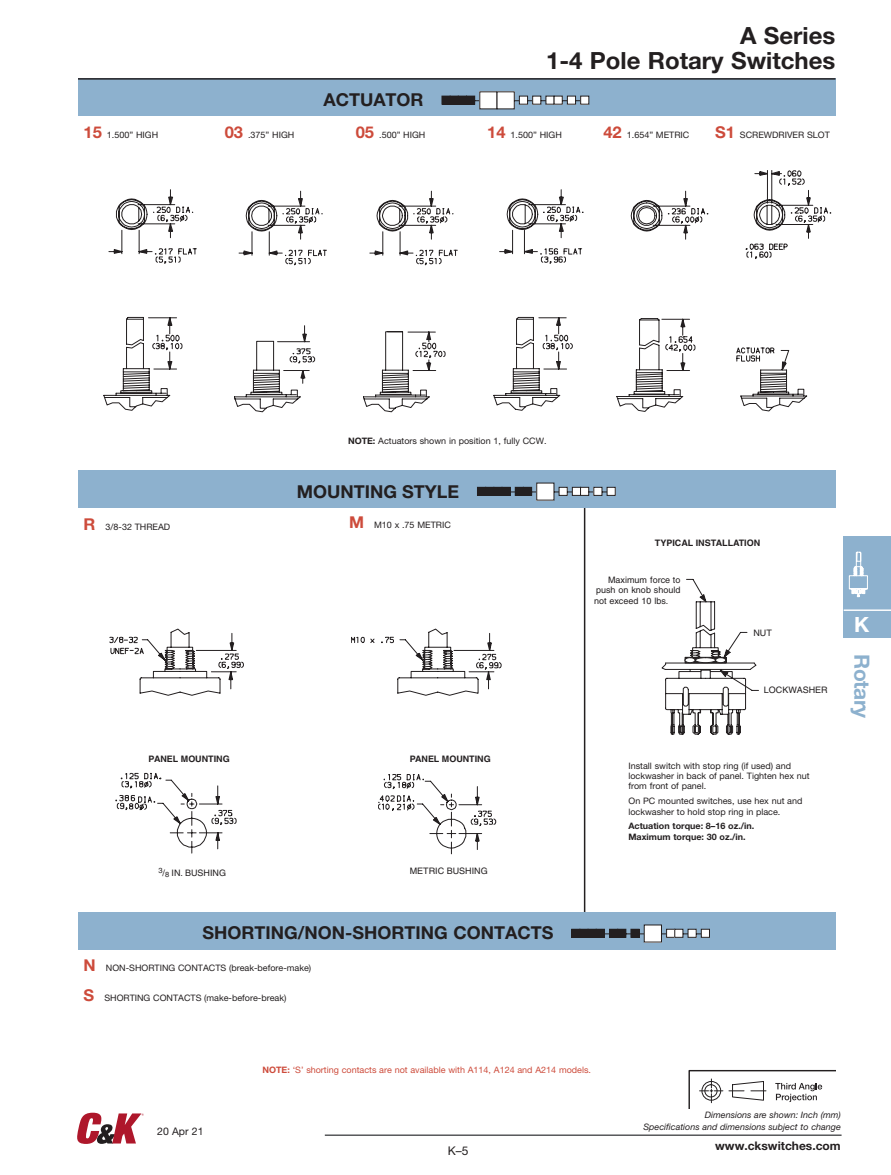
<style>
.page{position:relative;width:891px;height:1175px;background:#fff}
.page>*{position:absolute;margin:0;border:0;box-sizing:border-box;transform-origin:0 0}
.Page_head_right{font:700 23.7px "Helvetica Neue LT Std";color:#231f20}
.t1{font:700 21px "Helvetica Neue";letter-spacing:-.025em;color:#8db1ce}
.t2{font:700 21px "Helvetica Neue";color:#fff}
.Category_head_-_blk{font:700 17.85px "Helvetica Neue LT Std";color:#231f20}
.t3{font:12px "Helvetica Neue LT Std";color:#231f20}
.footer-url{font:700 11.85px "Helvetica Neue LT Std";color:#231f20}
.t4{font:10.5px "Helvetica Neue LT Std";color:#231f20}
.Footnote_-_blk{font:8.85px "Helvetica Neue LT Std";color:#231f20}
.Main_head{font:8.85px "Helvetica Neue LT Std";color:#231f20}
.t5{font:8.85px/10.6px "Helvetica";color:#231f20;text-align:justify}
.footer-dim{font:italic 8.85px/11.9px "Helvetica Neue LT Std";color:#231f20;text-align:right}
.Footnote_-_red{font:8.85px "Helvetica Neue LT Std";color:#cd4b3b}
.Footnote_-_blk-2{font:700 8.85px "Helvetica Neue LT Std";color:#231f20}
.t6{font:700 8.85px "Helvetica";letter-spacing:-.005em;color:#231f20}
.s1{font-weight:700;font-size:16.35px;color:#cd4b3b}
.s2{font-weight:700}
</style>
<div class="page">
<hr style="left:325px;top:1134px;width:517px;height:1px;background:#57585a">
<svg style="left:77px;top:1112px;width:67px;height:31px"></svg>
<div style="left:844px;top:536px;width:47px;height:102px;background:#8db1ce"></div>
<hr style="left:844px;top:609px;width:47px;height:2px;background:#fff">
<svg style="left:848px;top:551px;width:20px;height:46px"></svg>
<svg style="left:688px;top:1070px;width:148px;height:38px"></svg>
<hr style="left:584px;top:502px;width:1px;height:416px;background:#231f20">
<div style="left:78px;top:79px;width:758px;height:37px;background:#8db1ce"></div>
<div style="left:442px;top:96px;width:8px;height:8px;background:#231f20"></div>
<div style="left:450px;top:96px;width:8px;height:8px;background:#231f20"></div>
<div style="left:458px;top:96px;width:9px;height:8px;background:#231f20"></div>
<svg style="left:466px;top:95px;width:13px;height:10px"></svg>
<div style="left:480px;top:92px;width:17px;height:17px;background:#fff"></div>
<svg style="left:496px;top:91px;width:51px;height:18px"></svg>
<div style="left:546px;top:96px;width:8px;height:8px;background:#fff"></div>
<svg style="left:553px;top:95px;width:28px;height:10px"></svg>
<div style="left:581px;top:96px;width:8px;height:8px;background:#fff"></div>
<div style="left:580px;top:96px;width:9px;height:8px;border:1px solid #231f20"></div>
<div style="left:78px;top:470px;width:758px;height:37px;background:#8db1ce"></div>
<div style="left:477px;top:487px;width:9px;height:8px;background:#231f20"></div>
<div style="left:477px;top:487px;width:9px;height:9px;border:1px solid #231f20"></div>
<div style="left:486px;top:487px;width:8px;height:8px;background:#231f20"></div>
<div style="left:485px;top:487px;width:9px;height:9px;border:1px solid #231f20"></div>
<div style="left:494px;top:487px;width:8px;height:8px;background:#231f20"></div>
<div style="left:493px;top:487px;width:9px;height:9px;border:1px solid #231f20"></div>
<svg style="left:501px;top:486px;width:15px;height:10px"></svg>
<div style="left:515px;top:487px;width:8px;height:8px;background:#231f20"></div>
<div style="left:515px;top:487px;width:9px;height:9px;border:1px solid #231f20"></div>
<svg style="left:523px;top:483px;width:50px;height:17px"></svg>
<div style="left:572px;top:487px;width:9px;height:8px;background:#fff"></div>
<div style="left:572px;top:487px;width:9px;height:9px;border:1px solid #231f20"></div>
<svg style="left:580px;top:486px;width:28px;height:10px"></svg>
<div style="left:607px;top:487px;width:8px;height:8px;background:#fff"></div>
<div style="left:607px;top:487px;width:9px;height:9px;border:1px solid #231f20"></div>
<div style="left:78px;top:912px;width:758px;height:37px;background:#8db1ce"></div>
<div style="left:572px;top:929px;width:8px;height:8px;background:#231f20"></div>
<div style="left:571px;top:929px;width:9px;height:8px;border:1px solid #231f20"></div>
<div style="left:580px;top:929px;width:8px;height:8px;background:#231f20"></div>
<div style="left:588px;top:929px;width:8px;height:8px;background:#231f20"></div>
<svg style="left:596px;top:928px;width:14px;height:10px"></svg>
<div style="left:610px;top:929px;width:8px;height:8px;background:#231f20"></div>
<div style="left:609px;top:929px;width:9px;height:8px;border:1px solid #231f20"></div>
<svg style="left:617px;top:924px;width:50px;height:18px"></svg>
<div style="left:667px;top:929px;width:8px;height:8px;background:#fff"></div>
<div style="left:666px;top:929px;width:9px;height:8px;border:1px solid #231f20"></div>
<svg style="left:674px;top:928px;width:28px;height:10px"></svg>
<div style="left:701px;top:929px;width:8px;height:8px;background:#fff"></div>
<div style="left:701px;top:929px;width:9px;height:8px;border:1px solid #231f20"></div>
<svg style="left:234px;top:191px;width:93px;height:221px"></svg>
<svg style="left:363px;top:191px;width:95px;height:221px"></svg>
<svg style="left:494px;top:189px;width:89px;height:221px"></svg>
<svg style="left:104px;top:189px;width:93px;height:221px"></svg>
<svg style="left:616px;top:191px;width:92px;height:221px"></svg>
<svg style="left:736px;top:170px;width:95px;height:241px"></svg>
<svg style="left:351px;top:628px;width:150px;height:67px"></svg>
<svg style="left:378px;top:774px;width:118px;height:80px"></svg>
<svg style="left:110px;top:628px;width:134px;height:67px"></svg>
<svg style="left:116px;top:772px;width:120px;height:81px"></svg>
<svg style="left:661px;top:578px;width:98px;height:156px"></svg>
<hr style="left:78px;top:78px;width:758px;height:2px;background:#231f20">
<p class="Category_head_-_blk" style="left:323px;top:89px;width:102px">ACTUATOR</p>
<p class="Page_head_right" style="left:740px;top:21px;width:97px">A Series</p>
<p class="Page_head_right" style="left:546px;top:46px;width:291px">1-4 Pole Rotary Switches</p>
<p class="Main_head" style="left:84px;top:129px;width:76px"><span class="s1">15</span> 1.500” HIGH</p>
<p class="Main_head" style="left:225px;top:129px;width:71px"><span class="s1">03</span> .375” HIGH</p>
<p class="Main_head" style="left:356px;top:129px;width:71px"><span class="s1">05</span> .500” HIGH</p>
<p class="Main_head" style="left:487px;top:129px;width:76px"><span class="s1">14</span> 1.500” HIGH</p>
<p class="Main_head" style="left:603px;top:129px;width:87px"><span class="s1">42</span> 1.654” METRIC</p>
<p class="Main_head" style="left:715px;top:129px;width:116px"><span class="s1">S1</span> SCREWDRIVER SLOT</p>
<p class="Footnote_-_blk" style="left:348px;top:435px;width:200px"><span class="s2">NOTE:</span> Actuators shown in position 1, fully CCW.</p>
<p class="Category_head_-_blk" style="left:297px;top:480px;width:164px">MOUNTING STYLE</p>
<p class="Main_head" style="left:84px;top:521px;width:88px"><span class="s1">R</span> 3/8-32 THREAD</p>
<p class="Main_head" style="left:349px;top:520px;width:103px"><span class="s1">M</span> M10 x .75 METRIC</p>
<p class="t6" style="left:149px;top:754px;width:83px">PANEL MOUNTING</p>
<p class="t5" style="left:158px;top:867px;width:69px"><sup>3</sup>/<sub>8</sub> IN. BUSHING</p>
<p class="t6" style="left:410px;top:754px;width:83px">PANEL MOUNTING</p>
<p class="t5" style="left:410px;top:865px;width:80px">METRIC BUSHING</p>
<p class="Category_head_-_blk" style="left:203px;top:922px;width:352px">SHORTING/NON-SHORTING CONTACTS</p>
<p class="Main_head" style="left:84px;top:962px;width:229px"><span class="s1">N</span> NON-SHORTING CONTACTS (break-before-make)</p>
<p class="Main_head" style="left:84px;top:992px;width:204px"><span class="s1">S</span> SHORTING CONTACTS (make-before-break)</p>
<p class="t6" style="left:655px;top:535px;width:107px">TYPICAL INSTALLATION</p>
<p class="t5" style="left:594px;top:574px;width:88px;text-indent:14px">Maximum force to push on knob should not exceed 10 lbs.</p>
<p class="t5" style="left:753px;top:628px;width:20px">NUT</p>
<p class="t5" style="left:764px;top:684px;width:65px">LOCKWASHER</p>
<p class="Footnote_-_blk" style="left:628px;top:760px;width:164px">Install switch with stop ring (if used) and</p>
<p class="Footnote_-_blk" style="left:628px;top:770px;width:183px">lockwasher in back of panel. Tighten hex nut</p>
<p class="Footnote_-_blk" style="left:628px;top:781px;width:79px">from front of panel.</p>
<p class="Footnote_-_blk" style="left:628px;top:795px;width:175px">On PC mounted switches, use hex nut and</p>
<p class="Footnote_-_blk" style="left:628px;top:806px;width:153px">lockwasher to hold stop ring in place.</p>
<p class="Footnote_-_blk-2" style="left:628px;top:820px;width:127px">Actuation torque: 8–16 oz./in.</p>
<p class="Footnote_-_blk-2" style="left:628px;top:831px;width:119px">Maximum torque: 30 oz./in.</p>
<p class="t2" style="left:854px;top:611px;width:17px">K</p>
<p class="t1" style="left:875px;top:654px;width:66px;rotate:90deg">Rotary</p>
<p class="t4" style="left:157px;top:1125px;width:48px">20 Apr 21</p>
<p class="Footnote_-_red" style="left:262px;top:1064px;width:330px"><span class="s2">NOTE:</span> ‘S’ shorting contacts are not available with A114, A124 and A214 models.</p>
<p class="t3" style="left:448px;top:1143px;width:22px">K–5</p>
<p class="footer-dim" style="left:643px;top:1108px;width:199px">Dimensions are shown: Inch (mm)<br>Specifications and dimensions subject to change</p>
<p class="footer-url" style="left:715px;top:1138px;width:127px">www.ckswitches.com</p>
</div>
